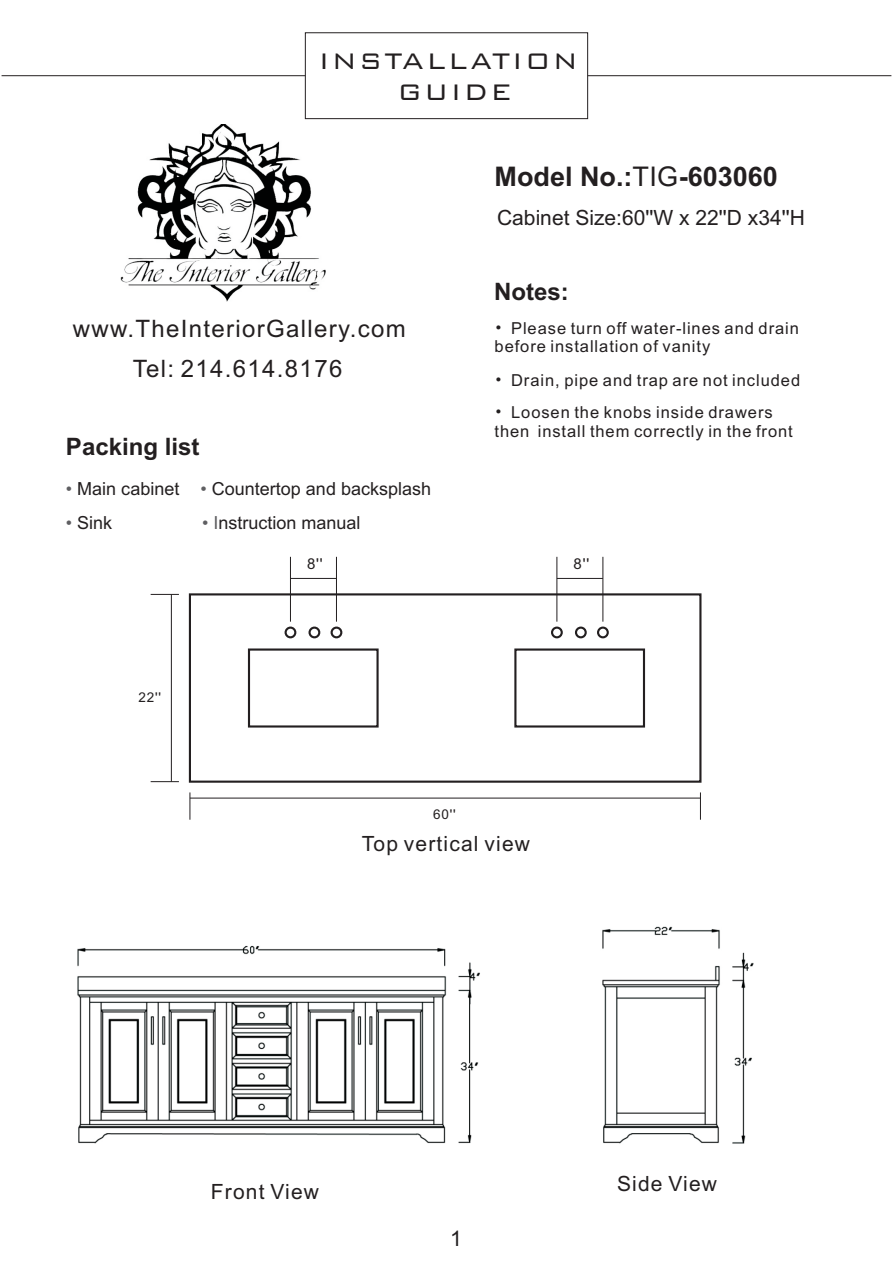
<style>
.page{position:relative;width:893px;height:1264px;background:#fff}
.page>*{position:absolute;margin:0;border:0;box-sizing:border-box;transform-origin:0 0}
.t1{font:300 30px/31.3px "Bank Gothic BT";letter-spacing:.075em;color:#231f20;text-align:center}
.t2{font:700 27px "Arial";color:#231f20}
.t3{font:24px/40.3px "Arial";letter-spacing:.055em;color:#231f20;text-align:center}
.t4{font:700 24px "Arial";color:#231f20}
.t5{font:21.45px "Arial";color:#231f20}
.t6{font:21px "Arial";letter-spacing:.055em;color:#231f20}
.t7{font:21px "Arial";color:#231f20}
.t8{font:18px "Arial";color:#231f20}
.t9{font:16.5px/18.5px "Arial";letter-spacing:.055em;color:#231f20}
.t10{font:15px "Arial";color:#231f20}
.t11{font:13.5px "Arial";color:#231f20}
.s1{font-weight:400}
.s2{color:#5f5f62}
.s3{font-family:"Sim Sun"}
</style>
<div class="page">
<div style="left:189px;top:593px;width:512px;height:189px;border:2px solid #231f20"></div>
<div style="left:248px;top:648px;width:130px;height:79px;border:2px solid #231f20"></div>
<div style="left:308px;top:626px;width:12px;height:12px;border:2px solid #231f20;border-radius:50%"></div>
<div style="left:284px;top:626px;width:12px;height:12px;border:2px solid #231f20;border-radius:50%"></div>
<div style="left:330px;top:626px;width:12px;height:12px;border:2px solid #231f20;border-radius:50%"></div>
<hr style="left:2px;top:75px;width:303px;height:1px;background:#231f20">
<hr style="left:587px;top:75px;width:304px;height:1px;background:#231f20">
<div style="left:305px;top:32px;width:283px;height:87px;border:1px solid #231f20"></div>
<img style="left:120px;top:124px;width:205px;height:178px">
<svg style="left:151px;top:594px;width:28px;height:1px"></svg>
<svg style="left:151px;top:781px;width:28px;height:1px"></svg>
<hr style="left:171px;top:594px;width:1px;height:187px;background:#231f20">
<hr style="left:290px;top:556px;width:1px;height:65px;background:#231f20">
<hr style="left:336px;top:556px;width:1px;height:65px;background:#231f20">
<hr style="left:290px;top:578px;width:46px;height:1px;background:#231f20">
<div style="left:514px;top:648px;width:131px;height:79px;border:2px solid #231f20"></div>
<div style="left:575px;top:626px;width:11px;height:12px;border:2px solid #231f20;border-radius:50%"></div>
<div style="left:551px;top:626px;width:11px;height:12px;border:2px solid #231f20;border-radius:50%"></div>
<div style="left:597px;top:626px;width:11px;height:12px;border:2px solid #231f20;border-radius:50%"></div>
<hr style="left:556px;top:556px;width:1px;height:65px;background:#231f20">
<hr style="left:602px;top:556px;width:1px;height:65px;background:#231f20">
<hr style="left:557px;top:578px;width:46px;height:1px;background:#231f20">
<svg style="left:189px;top:792px;width:1px;height:27px"></svg>
<svg style="left:700px;top:792px;width:1px;height:27px"></svg>
<hr style="left:190px;top:797px;width:510px;height:1px;background:#231f20">
<img style="left:77px;top:945px;width:403px;height:199px">
<img style="left:602px;top:926px;width:152px;height:218px">
<h1 class="t1" style="left:319px;top:45px;width:261px">INSTALLATION<br>GUIDE</h1>
<h2 class="t2" style="left:494px;top:166px;width:285px">Model No.:<span class="s1">TIG</span>-603060</h2>
<h3 class="t3" style="left:73px;top:310px;width:334px">www.TheInteriorGallery.com<br>Tel: 214.614.8176</h3>
<h3 class="t4" style="left:66px;top:437px;width:135px">Packing list</h3>
<p class="t8" style="left:66px;top:482px;width:366px"><span class="s2">•</span> Main cabinet <span class="s2">•</span> Countertop and backsplash</p>
<p class="t8" style="left:66px;top:516px;width:48px"><span class="s2">•</span> Sink</p>
<p class="t8" style="left:202px;top:516px;width:160px"><span class="s2">• I</span>nstruction manual</p>
<p class="t10" style="left:307px;top:557px;width:17px">8''</p>
<p class="t7" style="left:497px;top:209px;width:309px">Cabinet Size:60''W x 22''D x34''H</p>
<h3 class="t4" style="left:494px;top:283px;width:76px">Notes:</h3>
<p class="t9" style="left:494px;top:320px;width:306px"><span class="s3">•</span> Please turn off water-lines and drain before installation of vanity</p>
<p class="t9" style="left:494px;top:372px;width:307px"><span class="s3">•</span> Drain, pipe and trap are not included</p>
<p class="t9" style="left:494px;top:404px;width:300px"><span class="s3">•</span> Loosen the knobs inside drawers then install them correctly in the front</p>
<p class="t10" style="left:573px;top:557px;width:17px">8''</p>
<p class="t11" style="left:138px;top:691px;width:24px">22''</p>
<p class="t11" style="left:433px;top:808px;width:24px">60''</p>
<p class="t6" style="left:362px;top:835px;width:170px">Top vertical view</p>
<p class="t6" style="left:211px;top:1183px;width:110px">Front View</p>
<h3 class="t5" style="left:450px;top:1230px;width:13px">1</h3>
<p class="t6" style="left:617px;top:1175px;width:101px">Side View</p>
</div>
